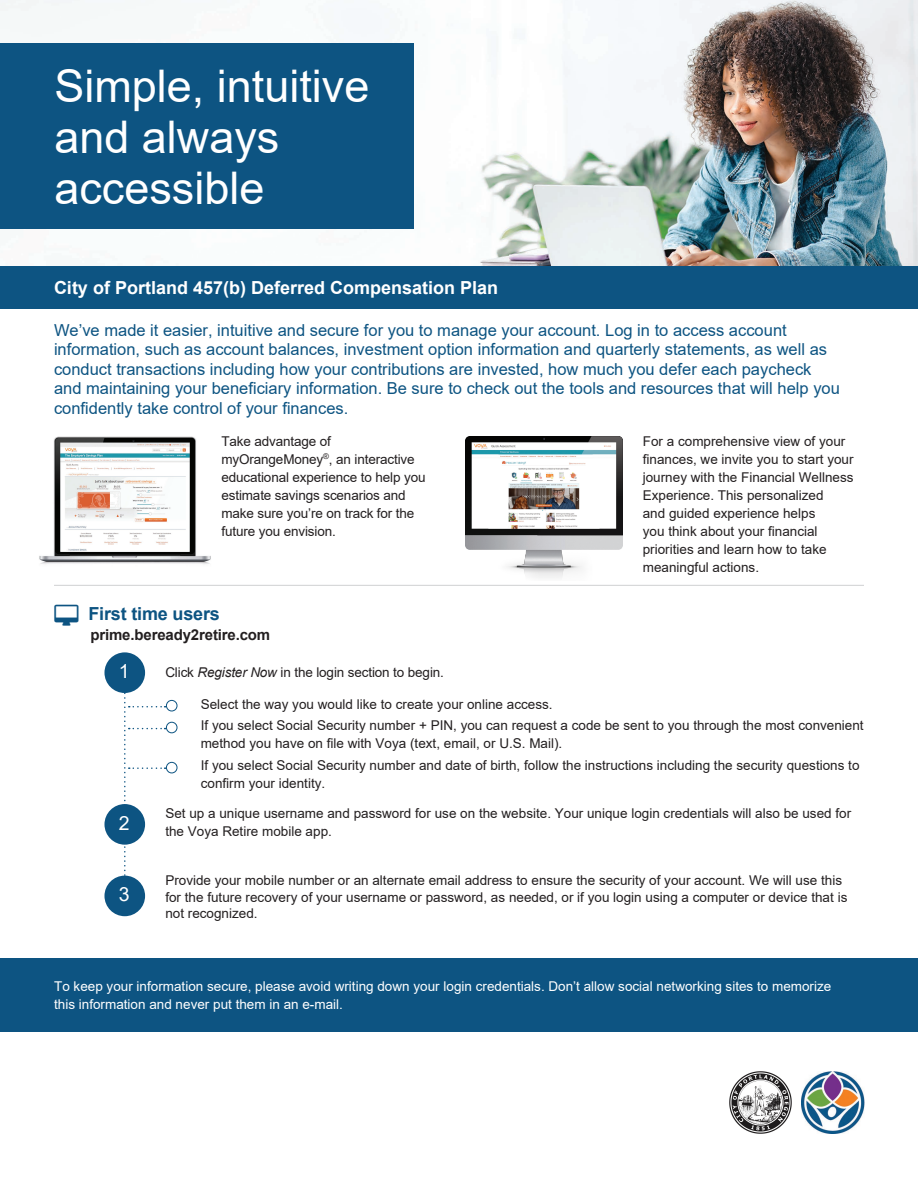
<style>
.page{position:relative;width:918px;height:1188px;background:#fff}
.page>*{position:absolute;margin:0;border:0;box-sizing:border-box;transform-origin:0 0}
.V-CTA_Title{font:45px/51px "Arial";color:#fff}
.V-Body_Intro_Grey{font:19.5px "Arial";color:#fff}
.V-Body_Intro_Grey-2{font:700 18px "Arial";color:#fff}
.V-Body_Intro_Grey-3{font:700 18px "Arial";letter-spacing:-.01em;color:#0d5482}
.V-Body_Intro_Grey-4{font:16.5px/19.5px "Arial";color:#0d5482}
.V-Body_Intro_Grey-5{font:700 15px "Arial";letter-spacing:-.01em;color:#231f20}
.V-Body_Intro_Grey-6{font:13.5px/18px "Arial";color:#231f20}
.V-Body_Intro_Grey-7{font:13.5px/18px "Arial";color:#fff}
.s1{font-style:italic}
</style>
<div class="page">
<img style="left:0;top:0;width:918px;height:266px">
<div style="left:0;top:44px;width:414px;height:185px;background:#0d5482"></div>
<div style="left:0;top:958px;width:918px;height:74px;background:#0d5482"></div>
<svg style="left:124px;top:680px;width:42px;height:203px"></svg>
<div style="left:104px;top:652px;width:41px;height:41px;background:#0d5482;border-radius:50%"></div>
<div style="left:166px;top:722px;width:11px;height:11px;border:1px solid #0d5482;border-radius:50%"></div>
<div style="left:166px;top:700px;width:11px;height:11px;border:1px solid #0d5482;border-radius:50%"></div>
<div style="left:166px;top:762px;width:11px;height:11px;border:1px solid #0d5482;border-radius:50%"></div>
<div style="left:104px;top:804px;width:41px;height:41px;background:#0d5482;border-radius:50%"></div>
<div style="left:104px;top:876px;width:41px;height:40px;background:#0d5482;border-radius:50%"></div>
<hr style="left:54px;top:585px;width:810px;height:1px;background:#cfd0d2">
<img style="left:39px;top:436px;width:172px;height:128px">
<img style="left:465px;top:436px;width:158px;height:142px">
<div style="left:0;top:266px;width:918px;height:42px;background:#0d5482"></div>
<img style="left:729px;top:1072px;width:62px;height:62px">
<img style="left:802px;top:1072px;width:63px;height:62px">
<p class="V-CTA_Title" style="left:54px;top:60px;width:317px">Simple, intuitive and always accessible</p>
<p class="V-Body_Intro_Grey-2" style="left:54px;top:275px;width:446px">City of Portland 457(b) Deferred Compensation Plan</p>
<p class="V-Body_Intro_Grey-4" style="left:54px;top:320px;width:787px">We’ve made it easier, intuitive and secure for you to manage your account. Log in to access account information, such as account balances, investment option information and quarterly statements, as well as conduct transactions including how your contributions are invested, how much you defer each paycheck and maintaining your beneficiary information. Be sure to check out the tools and resources that will help you confidently take control of your finances.</p>
<p class="V-Body_Intro_Grey-6" style="left:221px;top:432px;width:206px">Take advantage of myOrangeMoney<sup>®</sup>, an interactive educational experience to help you estimate savings scenarios and make sure you’re on track for the future you envision.</p>
<p class="V-Body_Intro_Grey-6" style="left:643px;top:432px;width:212px">For a comprehensive view of your finances, we invite you to start your journey with the Financial Wellness<br>Experience. This personalized<br>and guided experience helps<br>you think about your financial priorities and learn how to take meaningful actions.</p>
<p class="V-Body_Intro_Grey-3" style="left:88px;top:601px;width:133px">First time users</p>
<p class="V-Body_Intro_Grey-5" style="left:90px;top:625px;width:181px">prime.beready2retire.com</p>
<p class="V-Body_Intro_Grey" style="left:119px;top:658px;width:12px">1</p>
<p class="V-Body_Intro_Grey-6" style="left:165px;top:663px;width:280px">Click <span class="s1">Register Now</span> in the login section to begin.</p>
<p class="V-Body_Intro_Grey-6" style="left:201px;top:695px;width:353px">Select the way you would like to create your online access.</p>
<p class="V-Body_Intro_Grey-6" style="left:201px;top:716px;width:664px">If you select Social Security number + PIN, you can request a code be sent to you through the most convenient method you have on file with Voya (text, email, or U.S. Mail).</p>
<p class="V-Body_Intro_Grey-6" style="left:201px;top:756px;width:660px">If you select Social Security number and date of birth, follow the instructions including the security questions to confirm your identity.</p>
<p class="V-Body_Intro_Grey" style="left:119px;top:810px;width:12px">2</p>
<p class="V-Body_Intro_Grey-6" style="left:165px;top:805px;width:687px">Set up a unique username and password for use on the website. Your unique login credentials will also be used for the Voya Retire mobile app.</p>
<p class="V-Body_Intro_Grey" style="left:119px;top:881px;width:12px">3</p>
<p class="V-Body_Intro_Grey-6" style="left:165px;top:872px;width:684px;line-height:16.5px">Provide your mobile number or an alternate email address to ensure the security of your account. We will use this for the future recovery of your username or password, as needed, or if you login using a computer or device that is not recognized.</p>
<p class="V-Body_Intro_Grey-7" style="left:54px;top:977px;width:779px">To keep your information secure, please avoid writing down your login credentials. Don’t allow social networking sites to memorize this information and never put them in an e-mail.</p>
</div>
